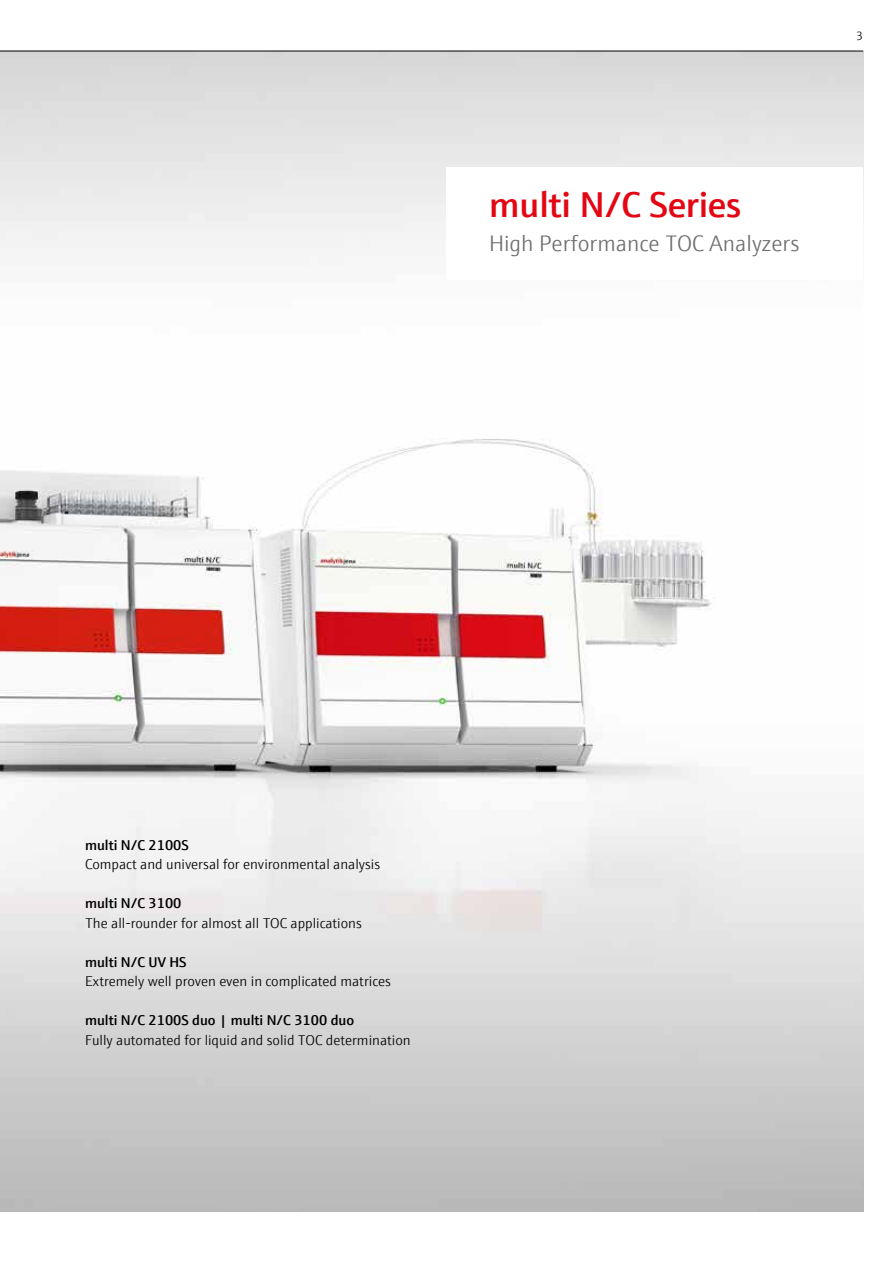
<style>
.page{position:relative;width:893px;height:1263px;background:#fff}
.page>*{position:absolute;margin:0;border:0;box-sizing:border-box;transform-origin:0 0}
.t1{font:600 36px "E+H Sans";letter-spacing:-.005em;color:#e30613}
.t2{font:300 22.5px "E+H Sans";color:#706f6f}
.t3{font:300 14.25px "E+H Sans";color:#000}
.t4{font:600 14.25px "E+H Sans";color:#000}
.t5{font:300 12px "E+H Sans";color:#000}
</style>
<div class="page">
<img style="left:0;top:52px;width:863px;height:1160px">
<div style="left:446px;top:167px;width:417px;height:113px;background:#fff"></div>
<hr style="left:0;top:51px;width:863px;height:1px;background:#000">
<p class="t5" style="left:856px;top:27px;width:8px">3</p>
<h1 class="t1" style="left:489px;top:177px;width:254px">multi N/C Series</h1>
<h2 class="t2" style="left:489px;top:227px;width:312px">High Performance TOC Analyzers</h2>
<p class="t4" style="left:85px;top:834px;width:105px">multi N/C 2100S</p>
<p class="t3" style="left:85px;top:854px;width:297px">Compact and universal for environmental analysis</p>
<p class="t4" style="left:85px;top:892px;width:98px">multi N/C 3100</p>
<p class="t3" style="left:85px;top:912px;width:278px">The all-rounder for almost all TOC applications</p>
<p class="t4" style="left:85px;top:951px;width:103px">multi N/C UV HS</p>
<p class="t3" style="left:85px;top:971px;width:307px">Extremely well proven even in complicated matrices</p>
<p class="t4" style="left:85px;top:1009px;width:271px">multi N/C 2100S duo | multi N/C 3100 duo</p>
<p class="t3" style="left:85px;top:1029px;width:327px">Fully automated for liquid and solid TOC determination</p>
</div>
